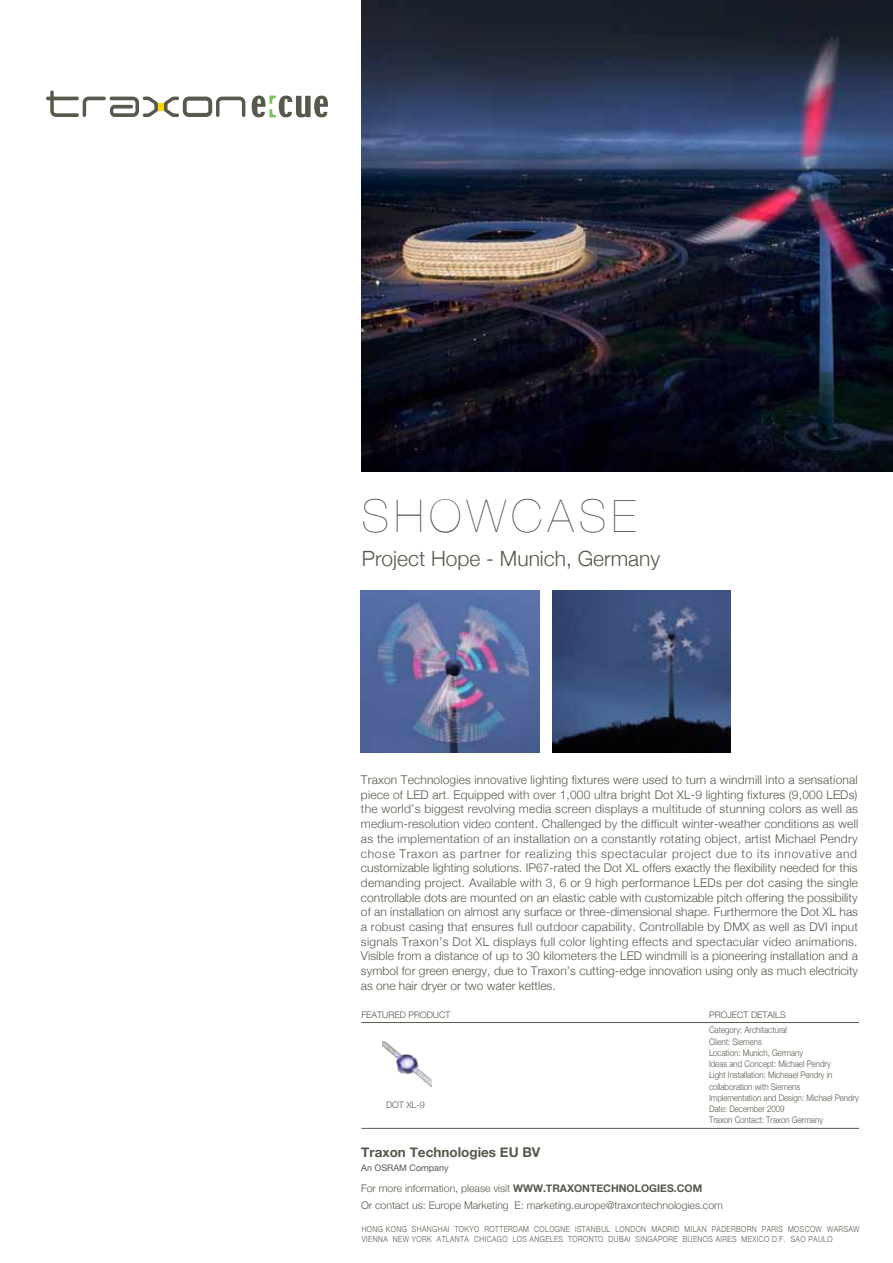
<style>
.page{position:relative;width:893px;height:1263px;background:#fff}
.page>*{position:absolute;margin:0;border:0;box-sizing:border-box;transform-origin:0 0}
.t1{font:200 45px "Helvetica Neue";letter-spacing:.12em;color:#58574b}
.t2{font:300 21px "Helvetica Neue";color:#58574b}
.t3{font:700 13.5px "Helvetica Neue";color:#58574b}
.t4{font:300 12px/14.7px "Helvetica Neue";color:#58574b;text-align:justify}
.t5{font:300 10.5px/16.5px "Helvetica Neue";color:#58574b}
.t6{font:300 9px/11.2px "Helvetica Neue";color:#58574b;scale:.88 1}
.t7{font:300 9px "Helvetica Neue";color:#58574b}
.t8{font:9px "Helvetica Neue";color:#58574b}
.t9{font:300 8.25px/9.9px "Helvetica Neue";letter-spacing:.06em;color:#58574b;scale:.85 1}
.s1{font-weight:700}
</style>
<div class="page">
<hr style="left:361px;top:1022px;width:498px;height:1px;background:#58574b">
<hr style="left:361px;top:1128px;width:498px;height:1px;background:#58574b">
<img style="left:361px;top:0;width:532px;height:471px">
<img style="left:361px;top:591px;width:178px;height:161px">
<img style="left:552px;top:591px;width:179px;height:161px">
<img style="left:382px;top:1041px;width:49px;height:46px">
<svg style="left:252px;top:96px;width:76px;height:21px"></svg>
<div style="left:158px;top:103px;width:7px;height:8px;background:#fed700"></div>
<svg style="left:46px;top:90px;width:112px;height:27px"></svg>
<svg style="left:164px;top:97px;width:81px;height:20px"></svg>
<h1 class="t1" style="left:362px;top:490px;width:276px">SHOWCASE</h1>
<h2 class="t2" style="left:362px;top:546px;width:300px">Project Hope - Munich, Germany</h2>
<p class="t4" style="left:361px;top:772px;width:499px">Traxon Technologies innovative lighting fixtures were used to turn a windmill into a sensational piece of LED art. Equipped with over 1,000 ultra bright Dot XL-9 lighting fixtures (9,000 LEDs) the world’s biggest revolving media screen displays a multitude of stunning colors as well as medium-resolution video content. Challenged by the difficult winter-weather conditions as well as the implementation of an installation on a constantly rotating object, artist Michael Pendry chose Traxon as partner for realizing this spectacular project due to its innovative and customizable lighting solutions. IP67-rated the Dot XL offers exactly the flexibility needed for this demanding project. Available with 3, 6 or 9 high performance LEDs per dot casing the single controllable dots are mounted on an elastic cable with customizable pitch offering the possibility of an installation on almost any surface or three-dimensional shape. Furthermore the Dot XL has a robust casing that ensures full outdoor capability. Controllable by DMX as well as DVI input signals Traxon’s Dot XL displays full color lighting effects and spectacular video animations.<br>Visible from a distance of up to 30 kilometers the LED windmill is a pioneering installation and a symbol for green energy, due to Traxon’s cutting-edge innovation using only as much electricity as one hair dryer or two water kettles.</p>
<p class="t7" style="left:361px;top:1009px;width:91px">FEATURED PRODUCT</p>
<p class="t7" style="left:709px;top:1009px;width:78px">PROJECT DETAILS</p>
<p class="t7" style="left:386px;top:1099px;width:40px">DOT XL-9</p>
<p class="t6" style="left:709px;top:1024px;width:172px">Category: Architactural<br>Client: Siemens<br>Location: Munich, Germany<br>Ideas and Concept: Michael Pendry<br>Light Installation: Micheael Pendry in collaboration with Siemens<br>Implementation and Design: Michael Pendry<br>Date: December 2009<br>Traxon Contact: Traxon Germany</p>
<p class="t3" style="left:361px;top:1143px;width:181px">Traxon Technologies EU BV</p>
<p class="t5" style="left:361px;top:1180px;width:363px">For more information, please visit <span class="s1">WWW.TRAXONTECHNOLOGIES.COM<br></span>Or contact us: Europe Marketing E: marketing.europe@traxontechnologies.com</p>
<p class="t9" style="left:362px;top:1224px;width:587px">HONG KONG SHANGHAI TOKYO ROTTERDAM COLOGNE ISTANBUL LONDON MADRID MILAN PADERBORN PARIS MOSCOW WARSAW<br>VIENNA NEW YORK ATLANTA CHICAGO LOS ANGELES TORONTO DUBAI SINGAPORE BUENOS AIRES MEXICO D.F. SAO PAULO</p>
<p class="t8" style="left:361px;top:1162px;width:89px">An OSRAM Company</p>
</div>
